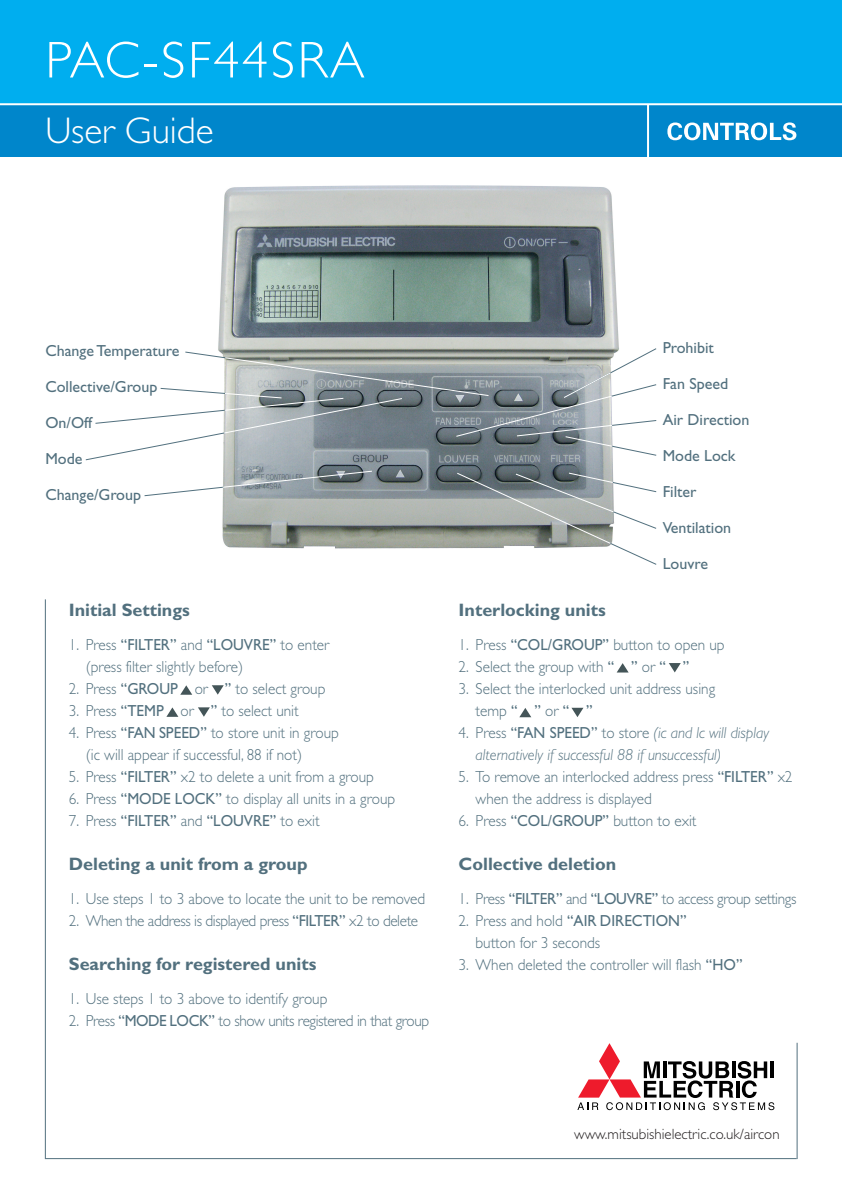
<style>
.page{position:relative;width:842px;height:1191px;background:#fff}
.page>*{position:absolute;margin:0;border:0;box-sizing:border-box;transform-origin:0 0}
.t1{font:300 52px "Gill Sans";letter-spacing:.05em;color:#fff}
.t2{font:300 37.2px "Gill Sans";color:#fff}
.t3{font:700 18px "Gill Sans";color:#52707e}
.t4{font:300 16px/22px "Gill Sans";color:#52707e;scale:.95 1}
.t5{font:16px "Gill Sans";color:#52707e}
.t6{font:300 16px "Gill Sans";letter-spacing:-.025em;color:#52707e;scale:.95 1}
.t7{font:italic 300 16px/22px "Gill Sans";color:#52707e;scale:.95 1}
.t8{font:300 16px "Gill Sans";letter-spacing:-.02em;color:#52707e;scale:.95 1}
.t9{font:300 14.8px "Gill Sans";color:#231f20}
.s1{font-weight:400}
.s2{font-style:normal}
.s3{font-weight:400;font-style:normal}
</style>
<div class="page">
<div style="left:0;top:0;width:842px;height:143px;background:#00aeef"></div>
<div style="left:0;top:105px;width:842px;height:51px;background:#0086cb"></div>
<svg style="left:667px;top:122px;width:129px;height:18px"></svg>
<hr style="left:0;top:103px;width:842px;height:2px;background:#fff">
<hr style="left:647px;top:104px;width:2px;height:63px;background:#fff">
<img style="left:218px;top:185px;width:401px;height:364px">
<svg style="left:180px;top:685px;width:12px;height:9px"></svg>
<svg style="left:212px;top:685px;width:12px;height:9px"></svg>
<svg style="left:166px;top:707px;width:12px;height:10px"></svg>
<svg style="left:198px;top:707px;width:12px;height:9px"></svg>
<svg style="left:617px;top:663px;width:12px;height:9px"></svg>
<svg style="left:669px;top:663px;width:12px;height:9px"></svg>
<svg style="left:519px;top:708px;width:12px;height:9px"></svg>
<svg style="left:571px;top:708px;width:12px;height:9px"></svg>
<svg style="left:144px;top:470px;width:229px;height:27px"></svg>
<svg style="left:85px;top:347px;width:572px;height:114px"></svg>
<svg style="left:456px;top:472px;width:201px;height:93px"></svg>
<hr style="left:45px;top:1158px;width:752px;height:1px;background:#52707e">
<hr style="left:45px;top:599px;width:1px;height:560px;background:#52707e">
<hr style="left:797px;top:1042px;width:1px;height:117px;background:#52707e">
<svg style="left:577px;top:1043px;width:197px;height:67px"></svg>
<h1 class="t1" style="left:45px;top:42px;width:321px">PAC-SF44SRA</h1>
<h2 class="t2" style="left:45px;top:118px;width:170px">User Guide</h2>
<p class="t5" style="left:45px;top:344px;width:136px">Change Temperature</p>
<p class="t5" style="left:45px;top:380px;width:114px">Collective/Group</p>
<p class="t5" style="left:45px;top:416px;width:48px">On/Off</p>
<p class="t5" style="left:45px;top:452px;width:39px">Mode</p>
<p class="t5" style="left:45px;top:488px;width:97px">Change/Group</p>
<p class="t3" style="left:69px;top:604px;width:123px">Initial Settings</p>
<p class="t4" style="left:86px;top:635px;width:258px;text-indent:-17px">1. Press <span class="s1">“FILTER”</span> and <span class="s1">“LOUVRE”</span> to enter (press filter slightly before)</p>
<p class="t4" style="left:69px;top:679px;width:272px">2. Press <span class="s1">“GROUP</span> or <span class="s1">”</span> to select group</p>
<p class="t4" style="left:69px;top:701px;width:244px">3. Press <span class="s1">“TEMP</span> or <span class="s1">”</span> to select unit</p>
<p class="t4" style="left:86px;top:723px;width:268px;text-indent:-17px">4. Press <span class="s1">“FAN SPEED”</span> to store unit in group (ic will appear if successful, 88 if not)</p>
<p class="t4" style="left:69px;top:767px;width:323px">5. Press <span class="s1">“FILTER”</span> x2 to delete a unit from a group</p>
<p class="t4" style="left:69px;top:789px;width:345px">6. Press <span class="s1">“MODE LOCK”</span> to display all units in a group</p>
<p class="t4" style="left:69px;top:811px;width:266px">7. Press <span class="s1">“FILTER”</span> and <span class="s1">“LOUVRE”</span> to exit</p>
<p class="t3" style="left:69px;top:858px;width:240px">Deleting a unit from a group</p>
<p class="t4" style="left:69px;top:889px;width:377px">1. Use steps 1 to 3 above to locate the unit to be removed</p>
<p class="t6" style="left:69px;top:915px;width:369px">2. When the address is displayed press <span class="s1">“FILTER”</span> x2 to delete</p>
<p class="t3" style="left:69px;top:958px;width:249px">Searching for registered units</p>
<p class="t4" style="left:69px;top:989px;width:274px">1. Use steps 1 to 3 above to identify group</p>
<p class="t6" style="left:69px;top:1015px;width:381px">2. Press <span class="s1">“MODE LOCK”</span> to show units registered in that group</p>
<p class="t5" style="left:663px;top:342px;width:53px">Prohibit</p>
<p class="t5" style="left:663px;top:378px;width:67px">Fan Speed</p>
<p class="t5" style="left:663px;top:414px;width:88px">Air Direction</p>
<p class="t5" style="left:663px;top:450px;width:74px">Mode Lock</p>
<p class="t5" style="left:663px;top:486px;width:35px">Filter</p>
<p class="t5" style="left:663px;top:522px;width:70px">Ventilation</p>
<p class="t5" style="left:663px;top:558px;width:47px">Louvre</p>
<p class="t3" style="left:459px;top:604px;width:149px">Interlocking units</p>
<p class="t4" style="left:459px;top:635px;width:281px">1. Press <span class="s1">“COL/GROUP”</span> button to open up</p>
<p class="t4" style="left:459px;top:657px;width:244px">2. Select the group with <span class="s1">“ ”</span> or <span class="s1">“ ”</span></p>
<p class="t4" style="left:476px;top:679px;width:254px;text-indent:-17px">3. Select the interlocked unit address using temp <span class="s1">“ ”</span> or <span class="s1">“ ”</span></p>
<p class="t7" style="left:476px;top:723px;width:311px;text-indent:-17px"><span class="s2">4. Press</span> <span class="s3">“FAN SPEED”</span> <span class="s2">to store</span> (ic and lc will display alternatively if successful 88 if unsuccessful)</p>
<p class="t4" style="left:476px;top:767px;width:335px;text-indent:-17px">5. To remove an interlocked address press <span class="s1">“FILTER”</span> x2 when the address is displayed</p>
<p class="t4" style="left:459px;top:811px;width:252px">6. Press <span class="s1">“COL/GROUP”</span> button to exit</p>
<p class="t3" style="left:459px;top:858px;width:159px">Collective deletion</p>
<p class="t8" style="left:459px;top:893px;width:357px">1. Press <span class="s1">“FILTER”</span> and <span class="s1">“LOUVRE”</span> to access group settings</p>
<p class="t4" style="left:476px;top:911px;width:224px;text-indent:-17px">2. Press and hold <span class="s1">“AIR DIRECTION” </span>button for 3 seconds</p>
<p class="t4" style="left:459px;top:955px;width:300px">3. When deleted the controller will flash <span class="s1">“HO”</span></p>
<p class="t9" style="left:574px;top:1129px;width:207px">www.mitsubishielectric.co.uk/aircon</p>
</div>
